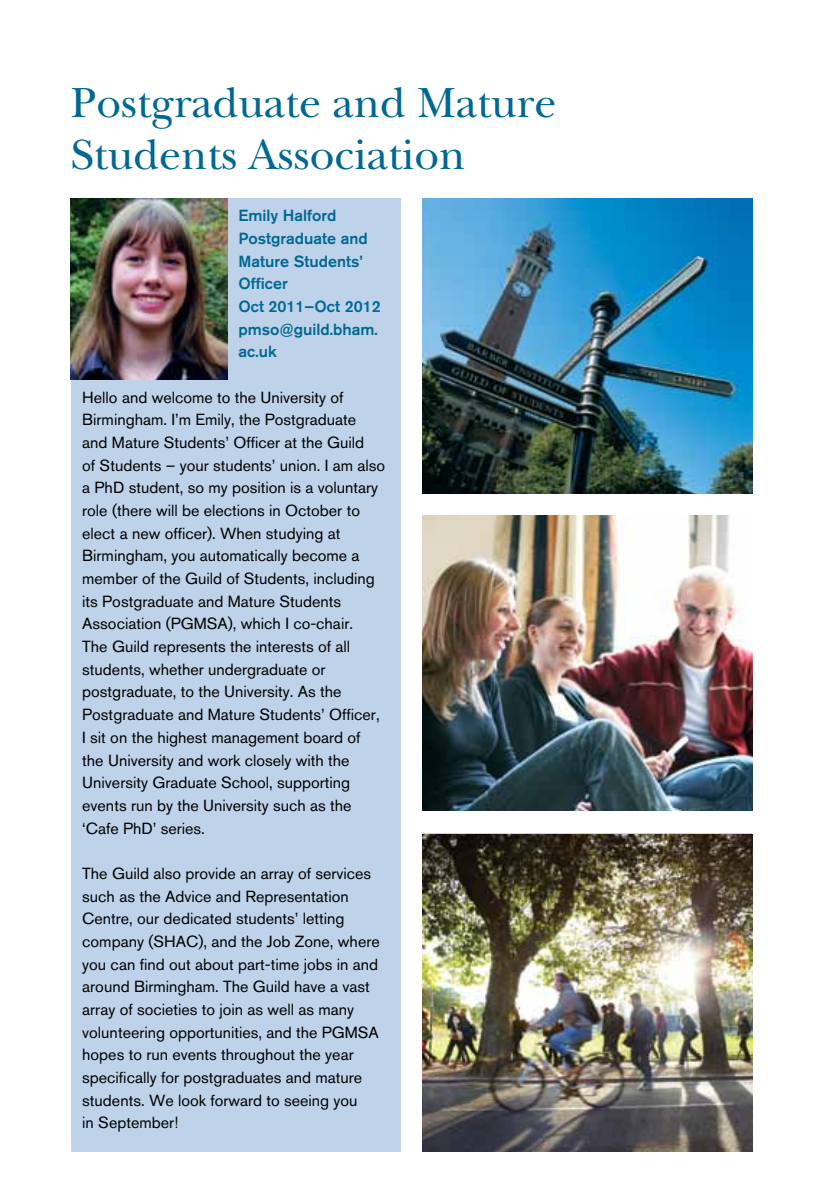
<style>
.page{position:relative;width:840px;height:1191px;background:#fff}
.page>*{position:absolute;margin:0;border:0;box-sizing:border-box;transform-origin:0 0}
.t1{font:44px/52px "New Baskerville LT";color:#006892}
.t2{font:16px/22.6px "Akzidenz Grotesk BQ";color:#000}
.t3{font:500 16px/22.6px "Akzidenz Grotesk BQ";color:#006892}
</style>
<div class="page">
<div style="left:71px;top:198px;width:329px;height:953px;background:#bed2e9"></div>
<img style="left:71px;top:198px;width:156px;height:181px">
<img style="left:422px;top:515px;width:329px;height:295px">
<img style="left:422px;top:834px;width:329px;height:317px">
<img style="left:422px;top:198px;width:329px;height:295px">
<h1 class="t1" style="left:71px;top:77px;width:486px">Postgraduate and Mature<br>Students Association</h1>
<p class="t3" style="left:238px;top:204px;width:144px">Emily Halford<br>Postgraduate and<br>Mature Students’<br>Officer<br>Oct 2011–Oct 2012 pmso@guild.bham. ac.uk</p>
<p class="t2" style="left:82px;top:386px;width:304px">Hello and welcome to the University of Birmingham. I’m Emily, the Postgraduate and Mature Students’ Officer at the Guild<br>of Students – your students’ union. I am also a PhD student, so my position is a voluntary role (there will be elections in October to elect a new officer). When studying at Birmingham, you automatically become a member of the Guild of Students, including its Postgraduate and Mature Students Association (PGMSA), which I co-chair.<br>The Guild represents the interests of all students, whether undergraduate or postgraduate, to the University. As the Postgraduate and Mature Students’ Officer, I sit on the highest management board of the University and work closely with the University Graduate School, supporting events run by the University such as the ‘Cafe PhD’ series.</p>
<p class="t2" style="left:82px;top:862px;width:299px">The Guild also provide an array of services such as the Advice and Representation Centre, our dedicated students’ letting company (SHAC), and the Job Zone, where you can find out about part-time jobs in and around Birmingham. The Guild have a vast array of societies to join as well as many volunteering opportunities, and the PGMSA hopes to run events throughout the year specifically for postgraduates and mature students. We look forward to seeing you<br>in September!</p>
</div>
